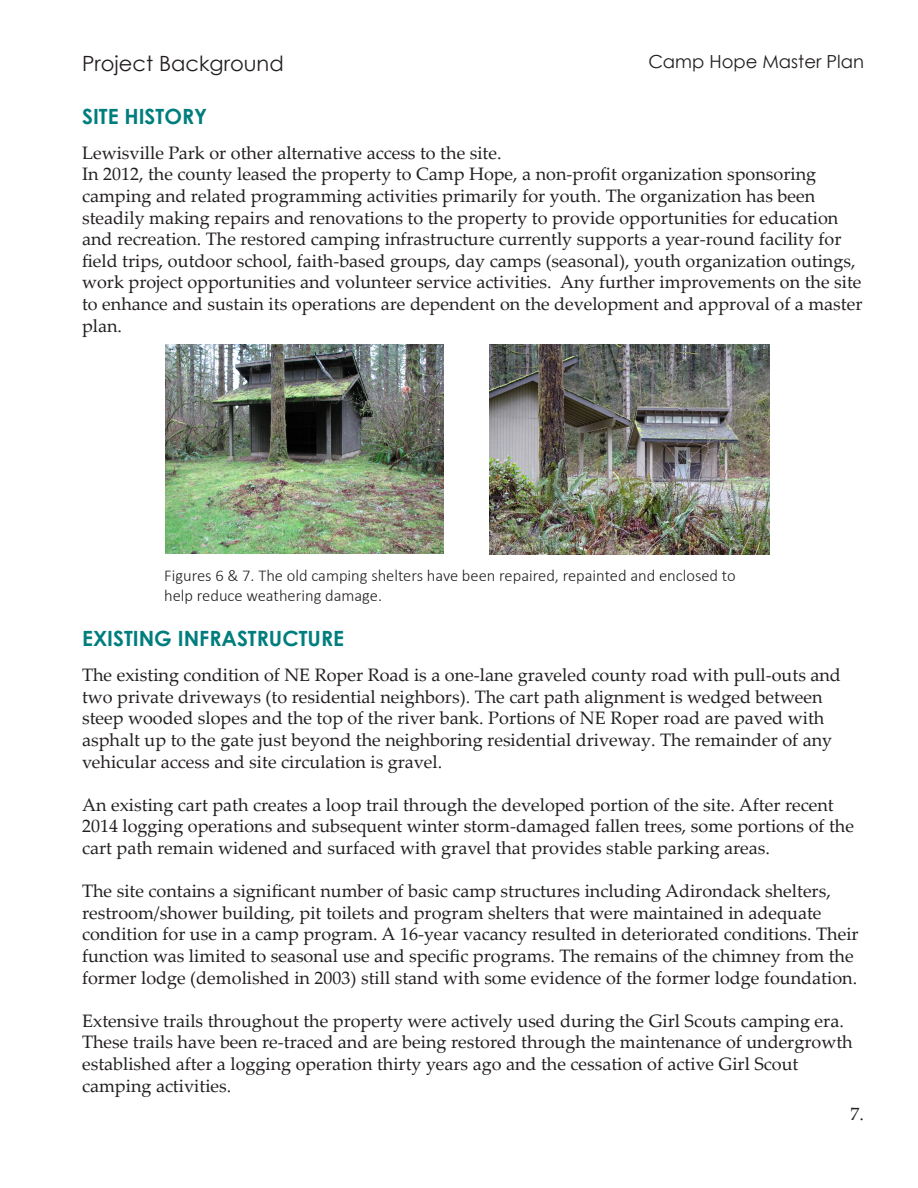
<style>
.page{position:relative;width:918px;height:1188px;background:#fff}
.page>*{position:absolute;margin:0;border:0;box-sizing:border-box;transform-origin:0 0}
.t1{font:700 21px "Century Gothic";color:#007d7d}
.t2{font:21px "Century Gothic";color:#231f20}
.t3{font:18px/21.6px "Palatino Linotype";color:#231f20}
.t4{font:18px "Century Gothic";color:#231f20}
.t5{font:300 16.5px/19.8px "Calibri";color:#231f20}
</style>
<div class="page">
<img style="left:165px;top:345px;width:279px;height:209px">
<img style="left:490px;top:344px;width:280px;height:210px">
<p class="t2" style="left:82px;top:49px;width:203px">Project Background</p>
<p class="t4" style="left:648px;top:48px;width:217px">Camp Hope Master Plan</p>
<p class="t1" style="left:82px;top:101px;width:127px">SITE HISTORY</p>
<p class="t3" style="left:82px;top:141px;width:421px">Lewisville Park or other alternative access to the site.</p>
<p class="t3" style="left:82px;top:163px;width:782px">In 2012, the county leased the property to Camp Hope, a non-profit organization sponsoring camping and related programming activities primarily for youth. The organization has been steadily making repairs and renovations to the property to provide opportunities for education and recreation. The restored camping infrastructure currently supports a year-round facility for field trips, outdoor school, faith-based groups, day camps (seasonal), youth organization outings, work project opportunities and volunteer service activities. Any further improvements on the site to enhance and sustain its operations are dependent on the development and approval of a master plan.</p>
<p class="t5" style="left:164px;top:565px;width:573px">Figures 6 &amp; 7. The old camping shelters have been repaired, repainted and enclosed to help reduce weathering damage.</p>
<p class="t1" style="left:82px;top:622px;width:264px">EXISTING INFRASTRUCTURE</p>
<p class="t3" style="left:82px;top:664px;width:760px">The existing condition of NE Roper Road is a one-lane graveled county road with pull-outs and two private driveways (to residential neighbors). The cart path alignment is wedged between steep wooded slopes and the top of the river bank. Portions of NE Roper road are paved with asphalt up to the gate just beyond the neighboring residential driveway. The remainder of any vehicular access and site circulation is gravel.</p>
<p class="t3" style="left:82px;top:793px;width:773px">An existing cart path creates a loop trail through the developed portion of the site. After recent<br>2014 logging operations and subsequent winter storm-damaged fallen trees, some portions of the cart path remain widened and surfaced with gravel that provides stable parking areas.</p>
<p class="t3" style="left:82px;top:880px;width:778px">The site contains a significant number of basic camp structures including Adirondack shelters, restroom/shower building, pit toilets and program shelters that were maintained in adequate condition for use in a camp program. A 16-year vacancy resulted in deteriorated conditions. Their function was limited to seasonal use and specific programs. The remains of the chimney from the former lodge (demolished in 2003) still stand with some evidence of the former lodge foundation.</p>
<p class="t3" style="left:82px;top:1009px;width:772px">Extensive trails throughout the property were actively used during the Girl Scouts camping era.<br>These trails have been re-traced and are being restored through the maintenance of undergrowth established after a logging operation thirty years ago and the cessation of active Girl Scout camping activities.</p>
<p class="t3" style="left:850px;top:1103px;width:15px">7.</p>
</div>
